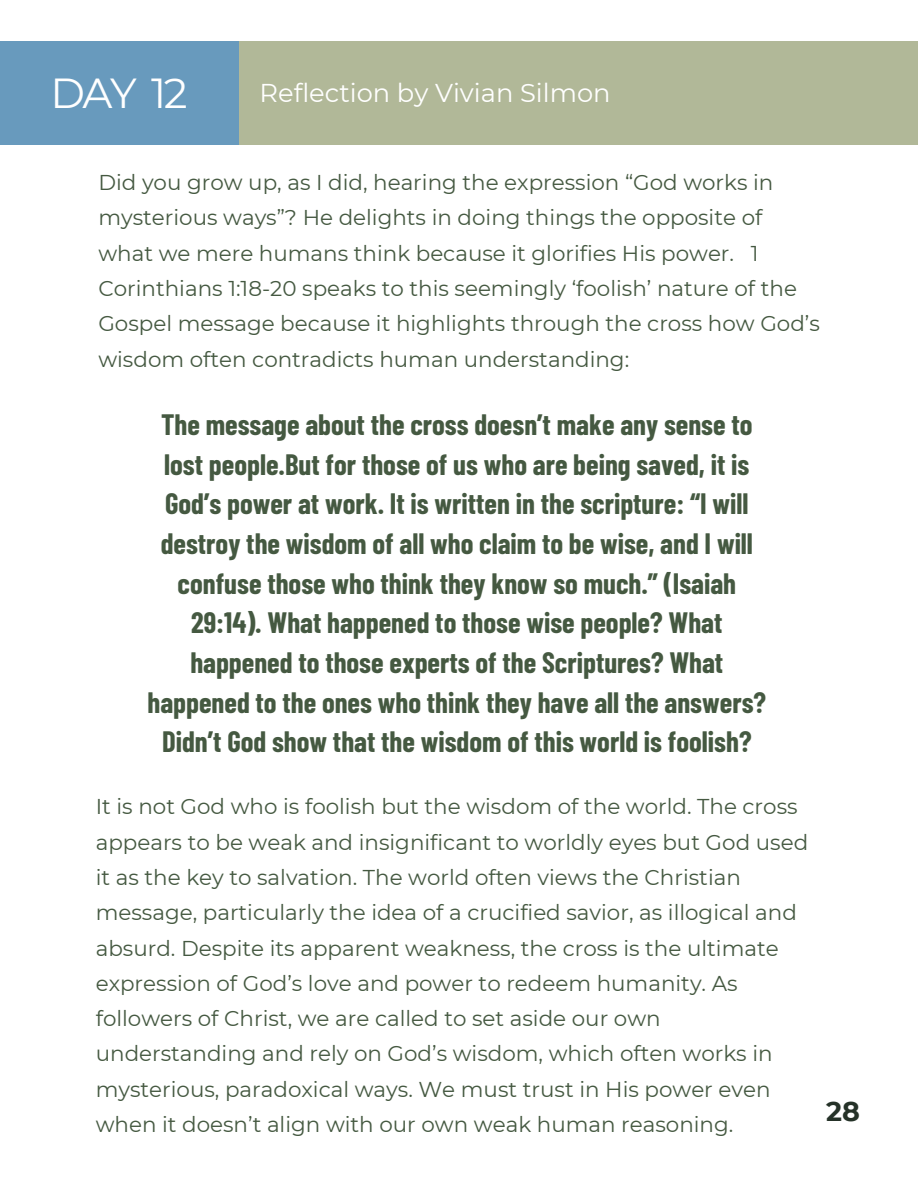
<style>
.page{position:relative;width:918px;height:1188px;background:#fff}
.page>*{position:absolute;margin:0;border:0;box-sizing:border-box;transform-origin:0 0}
.t1{font:41.85px "Montserrat";color:#fff}
.t2{font:700 28.8px/39.8px "Barlow Condensed";color:#455941;text-align:center}
.t3{font:700 27px "Montserrat";color:#253228}
.t4{font:25.8px "Montserrat";color:#fff}
.t5{font:21.45px/35.2px "Montserrat";color:#455941}
</style>
<div class="page">
<div style="left:0;top:41px;width:918px;height:103px;background:#b1b898"></div>
<div style="left:0;top:41px;width:238px;height:103px;background:#689abd"></div>
<h1 class="t1" style="left:51px;top:64px;width:139px">DAY 12</h1>
<p class="t4" style="left:260px;top:75px;width:353px">Reflection by Vivian Silmon</p>
<p class="t5" style="left:98px;top:164px;width:723px">Did you grow up, as I did, hearing the expression “God works in mysterious ways”? He delights in doing things the opposite of what we mere humans think because it glorifies His power. 1<br>Corinthians 1:18-20 speaks to this seemingly ‘foolish’ nature of the Gospel message because it highlights through the cross how God’s wisdom often contradicts human understanding:</p>
<p class="t2" style="left:148px;top:403px;width:620px">The message about the cross doesn’t make any sense to lost people.But for those of us who are being saved, it is God’s power at work. It is written in the scripture: “I will destroy the wisdom of all who claim to be wise, and I will confuse those who think they know so much.” (Isaiah 29:14). What happened to those wise people? What happened to those experts of the Scriptures? What happened to the ones who think they have all the answers?<br>Didn’t God show that the wisdom of this world is foolish?</p>
<p class="t5" style="left:96px;top:788px;width:714px">It is not God who is foolish but the wisdom of the world. The cross appears to be weak and insignificant to worldly eyes but God used it as the key to salvation. The world often views the Christian message, particularly the idea of a crucified savior, as illogical and absurd. Despite its apparent weakness, the cross is the ultimate expression of God’s love and power to redeem humanity. As followers of Christ, we are called to set aside our own understanding and rely on God’s wisdom, which often works in mysterious, paradoxical ways. We must trust in His power even when it doesn’t align with our own weak human reasoning.</p>
<p class="t3" style="left:826px;top:1091px;width:35px">28</p>
</div>
